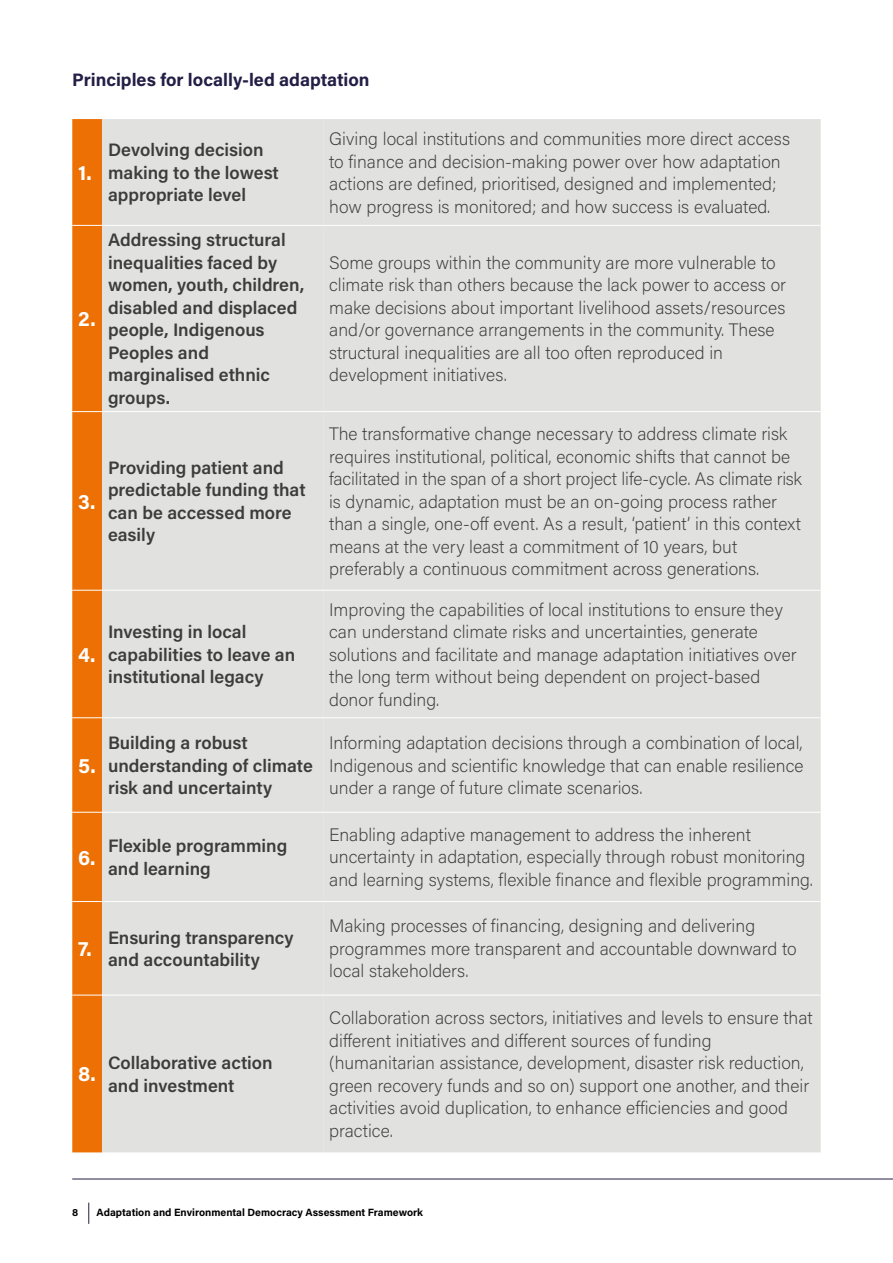
<style>
.page{position:relative;width:893px;height:1263px;background:#fff}
.page>*{position:absolute;margin:0;border:0;box-sizing:border-box;transform-origin:0 0}
.t1{font:700 21px "Acumin Pro";color:#fff}
.t2{font:200 18px/22.5px "Acumin Pro";color:#3c3c3b}
.t3{font:600 18px/22.5px "Acumin Pro";color:#3c3c3b}
.t4{font:700 18px "Acumin Pro";color:#231e45}
.t5{font:700 10.5px "Acumin Pro";color:#000}
</style>
<div class="page">
<div style="left:72px;top:119px;width:30px;height:1033px;background:#ed7004"></div>
<div style="left:102px;top:119px;width:221px;height:1033px;background:#e1e2e0"></div>
<div style="left:323px;top:119px;width:498px;height:1033px;background:#e1e2e0"></div>
<hr style="left:72px;top:225px;width:30px;height:1px;background:#fff">
<hr style="left:102px;top:225px;width:221px;height:1px;background:#fff">
<hr style="left:323px;top:225px;width:498px;height:1px;background:#fff">
<hr style="left:72px;top:411px;width:30px;height:1px;background:#fff">
<hr style="left:102px;top:411px;width:221px;height:1px;background:#fff">
<hr style="left:323px;top:411px;width:498px;height:1px;background:#fff">
<hr style="left:72px;top:590px;width:30px;height:1px;background:#fff">
<hr style="left:102px;top:590px;width:221px;height:1px;background:#fff">
<hr style="left:323px;top:590px;width:498px;height:1px;background:#fff">
<hr style="left:72px;top:717px;width:30px;height:1px;background:#fff">
<hr style="left:102px;top:717px;width:221px;height:1px;background:#fff">
<hr style="left:323px;top:717px;width:498px;height:1px;background:#fff">
<hr style="left:72px;top:812px;width:30px;height:1px;background:#fff">
<hr style="left:102px;top:812px;width:221px;height:1px;background:#fff">
<hr style="left:323px;top:812px;width:498px;height:1px;background:#fff">
<hr style="left:72px;top:901px;width:30px;height:1px;background:#fff">
<hr style="left:102px;top:901px;width:221px;height:1px;background:#fff">
<hr style="left:323px;top:901px;width:498px;height:1px;background:#fff">
<hr style="left:72px;top:995px;width:30px;height:1px;background:#fff">
<hr style="left:102px;top:995px;width:221px;height:1px;background:#fff">
<hr style="left:323px;top:995px;width:498px;height:1px;background:#fff">
<svg style="left:89px;top:1202px;width:1px;height:22px"></svg>
<hr style="left:72px;top:1179px;width:821px;height:1px;background:#231e45">
<p class="t4" style="left:72px;top:67px;width:299px">Principles for locally-led adaptation</p>
<p class="t1" style="left:78px;top:158px;width:15px">1.</p>
<p class="t1" style="left:78px;top:304px;width:19px">2.</p>
<p class="t1" style="left:78px;top:486px;width:19px">3.</p>
<p class="t1" style="left:78px;top:640px;width:19px">4.</p>
<p class="t1" style="left:78px;top:751px;width:19px">5.</p>
<p class="t3" style="left:108px;top:138px;width:172px">Devolving decision making to the lowest appropriate level</p>
<p class="t2" style="left:329px;top:127px;width:462px">Giving local institutions and communities more direct access to finance and decision-making power over how adaptation actions are defined, prioritised, designed and implemented; how progress is monitored; and how success is evaluated.</p>
<p class="t3" style="left:108px;top:228px;width:198px">Addressing structural inequalities faced by women, youth, children, disabled and displaced people, Indigenous<br>Peoples and marginalised ethnic groups.</p>
<p class="t3" style="left:108px;top:455px;width:199px">Providing patient and predictable funding that can be accessed more easily</p>
<p class="t3" style="left:108px;top:620px;width:189px">Investing in local capabilities to leave an institutional legacy</p>
<p class="t2" style="left:329px;top:251px;width:458px">Some groups within the community are more vulnerable to climate risk than others because the lack power to access or make decisions about important livelihood assets/resources and/or governance arrangements in the community. These structural inequalities are all too often reproduced in development initiatives.</p>
<p class="t2" style="left:329px;top:422px;width:474px">The transformative change necessary to address climate risk requires institutional, political, economic shifts that cannot be facilitated in the span of a short project life-cycle. As climate risk is dynamic, adaptation must be an on-going process rather than a single, one-off event. As a result, ‘patient’ in this context means at the very least a commitment of 10 years, but preferably a continuous commitment across generations.</p>
<p class="t2" style="left:329px;top:597px;width:469px">Improving the capabilities of local institutions to ensure they can understand climate risks and uncertainties, generate solutions and facilitate and manage adaptation initiatives over the long term without being dependent on project-based donor funding.</p>
<p class="t3" style="left:108px;top:731px;width:206px">Building a robust understanding of climate risk and uncertainty</p>
<p class="t2" style="left:329px;top:731px;width:476px;text-align:justify">Informing adaptation decisions through a combination of local, Indigenous and scientific knowledge that can enable resilience under a range of future climate scenarios.</p>
<p class="t1" style="left:78px;top:842px;width:19px">6.</p>
<p class="t3" style="left:108px;top:834px;width:181px">Flexible programming and learning</p>
<p class="t2" style="left:329px;top:823px;width:485px">Enabling adaptive management to address the inherent uncertainty in adaptation, especially through robust monitoring and learning systems, flexible finance and flexible programming.</p>
<p class="t1" style="left:78px;top:934px;width:15px">7.</p>
<p class="t3" style="left:108px;top:925px;width:187px">Ensuring transparency and accountability</p>
<p class="t2" style="left:329px;top:914px;width:469px">Making processes of financing, designing and delivering programmes more transparent and accountable downward to local stakeholders.</p>
<p class="t1" style="left:78px;top:1059px;width:19px">8.</p>
<p class="t3" style="left:108px;top:1051px;width:166px">Collaborative action and investment</p>
<p class="t2" style="left:329px;top:1006px;width:485px">Collaboration across sectors, initiatives and levels to ensure that different initiatives and different sources of funding (humanitarian assistance, development, disaster risk reduction, green recovery funds and so on) support one another, and their activities avoid duplication, to enhance efficiencies and good practice.</p>
<p class="t5" style="left:72px;top:1205px;width:8px">8</p>
<p class="t5" style="left:97px;top:1205px;width:328px">Adaptation and Environmental Democracy Assessment Framework</p>
</div>
